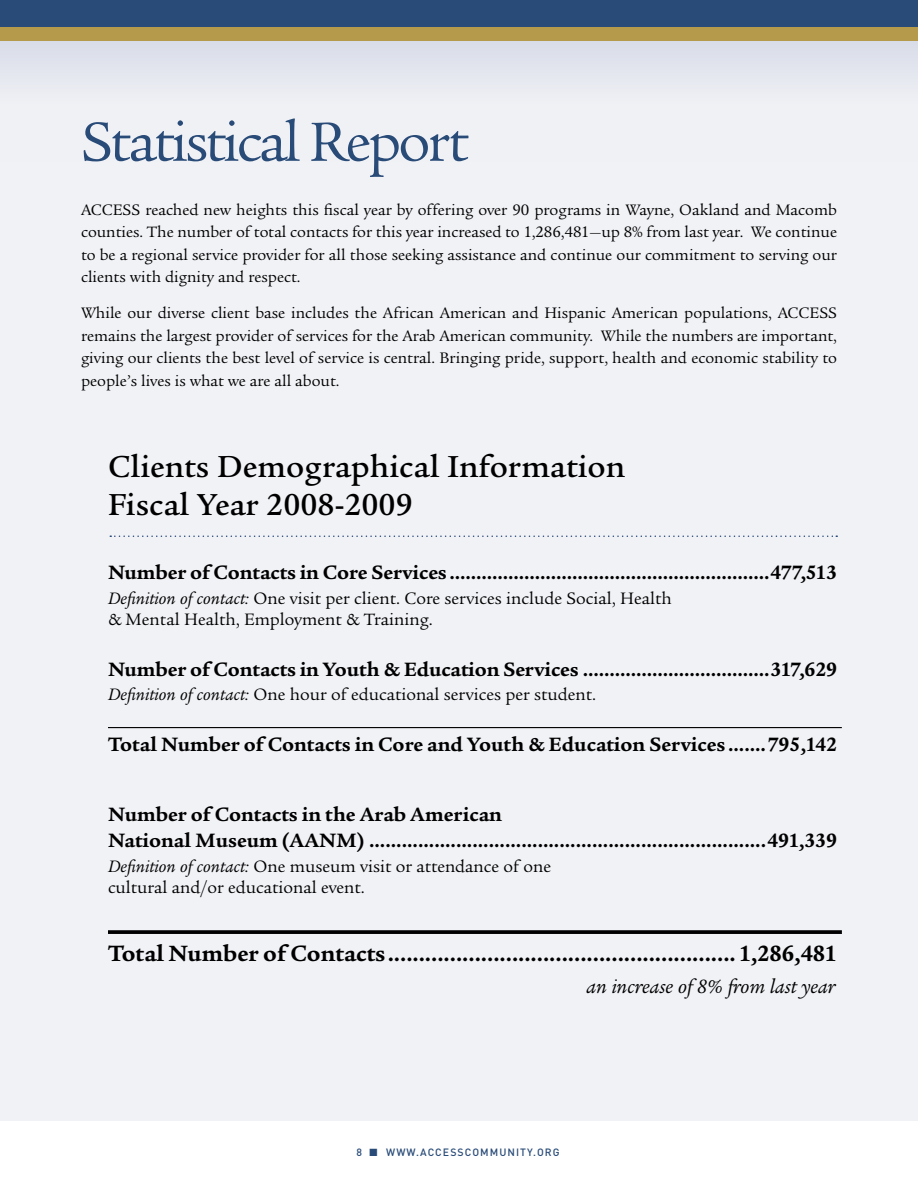
<style>
.page{position:relative;width:918px;height:1188px;background:#fff}
.page>*{position:absolute;margin:0;border:0;box-sizing:border-box;transform-origin:0 0}
.t1{font:60px "Legacy Ser ITC";letter-spacing:-.05em;color:#294b78}
.t2{font:500 33px/37.5px "Legacy Ser ITC";color:#000}
.t3{font:700 24px "Legacy Ser ITC";color:#000}
.t4{font:700 21px/25.2px "Legacy Ser ITC";color:#000}
.t5{font:italic 21px "Legacy Ser ITC";letter-spacing:-.005em;color:#000}
.t6{font:18px/21.6px "Legacy Ser ITC";color:#000}
.t7{font:16.5px/22.5px "Legacy Ser ITC";color:#000;text-align:justify}
.t8{font:500 10.5px "DIN";letter-spacing:.1em;color:#294b78}
.s1{font-style:italic}
</style>
<div class="page">
<div style="left:0;top:36px;width:918px;height:1084px;background:#f1f2f6"></div>
<div style="left:0;top:41px;width:918px;height:39px;background:#dfe2ec"></div>
<div style="left:0;top:0;width:918px;height:31px;background:#294b78"></div>
<div style="left:0;top:27px;width:918px;height:14px;background:#b59a4b"></div>
<hr style="left:108px;top:727px;width:734px;height:1px;background:#000">
<hr style="left:108px;top:931px;width:734px;height:3px;background:#000">
<svg style="left:110px;top:536px;width:727px;height:1px"></svg>
<h1 class="t1" style="left:81px;top:108px;width:389px">Statistical Report</h1>
<p class="t7" style="left:81px;top:198px;width:758px">ACCESS reached new heights this fiscal year by offering over 90 programs in Wayne, Oakland and Macomb counties. The number of total contacts for this year increased to 1,286,481—up 8% from last year. We continue to be a regional service provider for all those seeking assistance and continue our commitment to serving our clients with dignity and respect.</p>
<p class="t7" style="left:81px;top:302px;width:758px">While our diverse client base includes the African American and Hispanic American populations, ACCESS remains the largest provider of services for the Arab American community. While the numbers are important, giving our clients the best level of service is central. Bringing pride, support, health and economic stability to people’s lives is what we are all about.</p>
<h2 class="t2" style="left:108px;top:448px;width:519px">Clients Demographical Information<br>Fiscal Year 2008-2009</h2>
<p class="t4" style="left:108px;top:560px;width:730px">Number of Contacts in Core Services ............................................................477,513</p>
<p class="t6" style="left:108px;top:587px;width:565px"><span class="s1">Definition of contact:</span> One visit per client. Core services include Social, Health &amp; Mental Health, Employment &amp; Training.</p>
<p class="t4" style="left:108px;top:656px;width:731px">Number of Contacts in Youth &amp; Education Services ...................................317,629</p>
<p class="t6" style="left:108px;top:684px;width:490px"><span class="s1">Definition of contact:</span> One hour of educational services per student.</p>
<p class="t4" style="left:108px;top:732px;width:731px">Total Number of Contacts in Core and Youth &amp; Education Services .......795,142</p>
<p class="t4" style="left:108px;top:802px;width:730px">Number of Contacts in the Arab American<br>National Museum (AANM) .........................................................................491,339</p>
<p class="t6" style="left:108px;top:855px;width:445px"><span class="s1">Definition of contact:</span> One museum visit or attendance of one cultural and/or educational event.</p>
<h3 class="t3" style="left:108px;top:939px;width:730px">Total Number of Contacts........................................................1,286,481</h3>
<p class="t5" style="left:586px;top:974px;width:251px">an increase of 8% from last year</p>
<p class="t8" style="left:356px;top:1146px;width:205px">8 ■ WWW.ACCESSCOMMUNITY.ORG</p>
</div>
